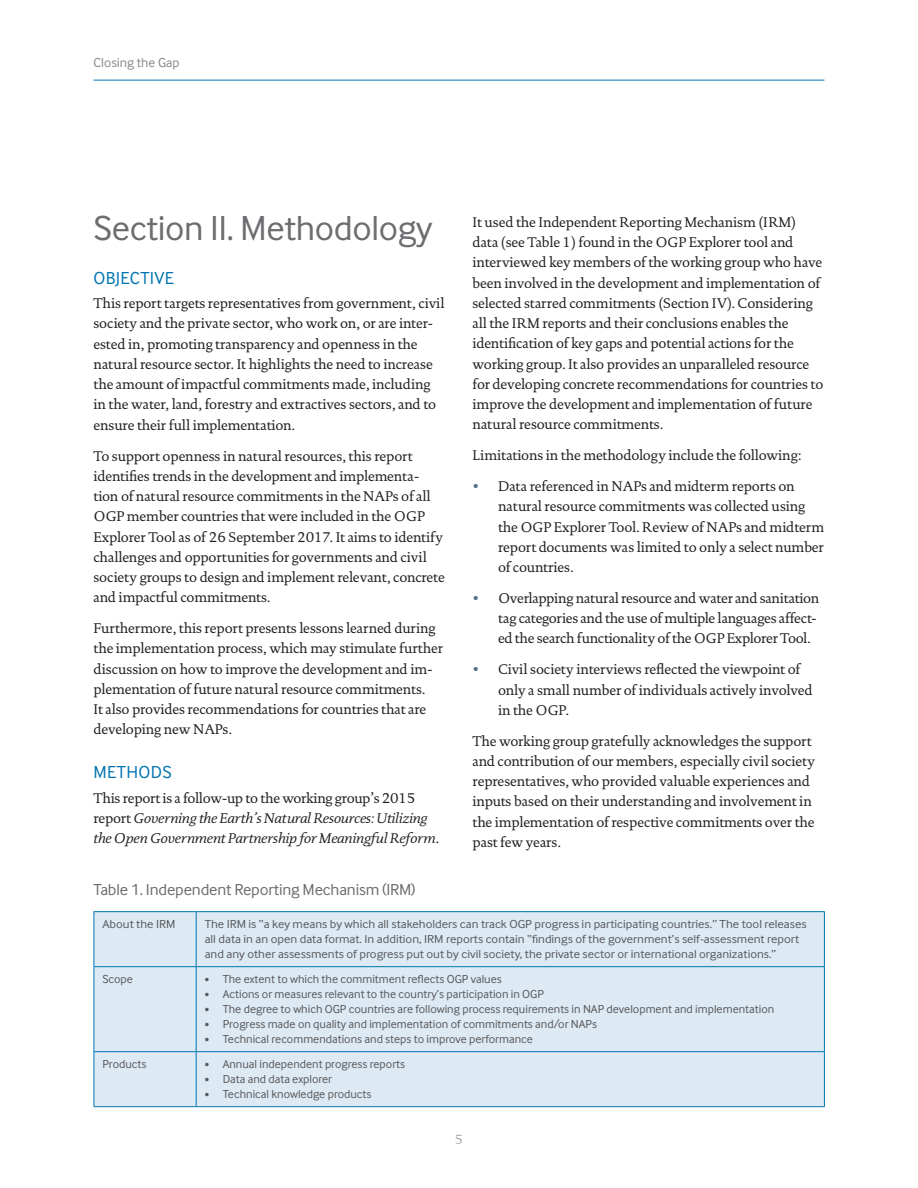
<style>
.page{position:relative;width:918px;height:1188px;background:#fff}
.page>*{position:absolute;margin:0;border:0;box-sizing:border-box;transform-origin:0 0}
.t1{font:36px "Inter Face";letter-spacing:-.01em;color:#6c6d70}
.t2{font:18px "Inter Face";letter-spacing:.02em;color:#0075b0}
.t3{font:16.5px "Inter Face";letter-spacing:-.01em;color:#6c6d70}
.t4{font:14.25px/20.2px "DTL Documenta T";letter-spacing:-.01em;color:#231f20}
.t5{font:italic 14.25px/20.2px "DTL Documenta T";letter-spacing:-.02em;color:#231f20}
.t6{font:13.5px "Inter Face";color:#87898c}
.t7{font:13.5px "DTL Documenta T";color:#a8a9ad}
.t8{font:12px "Inter Face";color:#57585a}
.t9{font:12px/15px "Inter Face";color:#57585a;scale:1.05 1}
.s1{font-style:normal}
.s2{color:#516f85}
.s3{font-size:9px}
</style>
<div class="page">
<hr style="left:94px;top:80px;width:730px;height:1px;background:#0075b0">
<div style="left:95px;top:912px;width:729px;height:194px;background:#ddeaf4"></div>
<hr style="left:94px;top:912px;width:1px;height:54px;background:#0075b0">
<hr style="left:94px;top:967px;width:1px;height:84px;background:#0075b0">
<hr style="left:94px;top:1052px;width:1px;height:54px;background:#0075b0">
<hr style="left:94px;top:911px;width:102px;height:1px;background:#0075b0">
<hr style="left:196px;top:911px;width:629px;height:1px;background:#0075b0">
<hr style="left:196px;top:912px;width:1px;height:54px;background:#0075b0">
<hr style="left:824px;top:912px;width:1px;height:54px;background:#0075b0">
<hr style="left:196px;top:967px;width:1px;height:84px;background:#0075b0">
<hr style="left:824px;top:967px;width:1px;height:84px;background:#0075b0">
<hr style="left:196px;top:1052px;width:1px;height:54px;background:#0075b0">
<hr style="left:824px;top:1052px;width:1px;height:54px;background:#0075b0">
<hr style="left:94px;top:966px;width:102px;height:1px;background:#0075b0">
<hr style="left:196px;top:966px;width:629px;height:1px;background:#0075b0">
<hr style="left:94px;top:1051px;width:102px;height:1px;background:#0075b0">
<hr style="left:196px;top:1051px;width:629px;height:1px;background:#0075b0">
<hr style="left:94px;top:1106px;width:102px;height:1px;background:#0075b0">
<hr style="left:196px;top:1106px;width:629px;height:1px;background:#0075b0">
<p class="t6" style="left:94px;top:55px;width:87px">Closing the Gap</p>
<h1 class="t1" style="left:94px;top:208px;width:340px">Section II. Methodology</h1>
<p class="t2" style="left:94px;top:267px;width:82px">OBJECTIVE</p>
<p class="t4" style="left:94px;top:293px;width:353px">This report targets representatives from government, civil society and the private sector, who work on, or are inter&shy;ested in, promoting transparency and openness in the natural resource sector. It highlights the need to increase the amount of impactful commitments made, including in the water, land, forestry and extractives sectors, and to ensure their full implementation.</p>
<p class="t4" style="left:94px;top:446px;width:353px">To support openness in natural resources, this report identifies trends in the development and implementa&shy;tion of natural resource commitments in the NAPs of all OGP member countries that were included in the OGP Explorer Tool as of 26 September 2017. It aims to identify challenges and opportunities for governments and civil society groups to design and implement relevant, concrete and impactful commitments.</p>
<p class="t4" style="left:94px;top:618px;width:351px">Furthermore, this report presents lessons learned during the implementation process, which may stimulate further discussion on how to improve the development and im&shy;plementation of future natural resource commitments.<br>It also provides recommendations for countries that are developing new NAPs.</p>
<p class="t2" style="left:94px;top:762px;width:80px">METHODS</p>
<p class="t5" style="left:94px;top:787px;width:347px"><span class="s1">This report is a follow-up to the working group’s 2015 report</span> Governing the Earth’s Natural Resources: Utilizing the Open Government Partnership for Meaningful Reform<span class="s1">.</span></p>
<p class="t3" style="left:94px;top:880px;width:324px">Table 1. Independent Reporting Mechanism (IRM)</p>
<p class="t4" style="left:473px;top:212px;width:352px">It used the Independent Reporting Mechanism (IRM) data (see Table 1) found in the OGP Explorer tool and interviewed key members of the working group who have been involved in the development and implementation of selected starred commitments (Section IV). Considering all the IRM reports and their conclusions enables the identification of key gaps and potential actions for the working group. It also provides an unparalleled resource for developing concrete recommendations for countries to improve the development and implementation of future natural resource commitments.</p>
<p class="t4" style="left:473px;top:445px;width:331px">Limitations in the methodology include the following:</p>
<p class="t4" style="left:498px;top:476px;width:328px;text-indent:-26px"><span class="s2">•</span> Data referenced in NAPs and midterm reports on natural resource commitments was collected using the OGP Explorer Tool. Review of NAPs and midterm report documents was limited to only a select number of countries.</p>
<p class="t4" style="left:498px;top:588px;width:323px;text-indent:-26px"><span class="s2">•</span> Overlapping natural resource and water and sanitation tag categories and the use of multiple languages affect&shy;ed the search functionality of the OGP Explorer Tool.</p>
<p class="t4" style="left:498px;top:659px;width:316px;text-indent:-26px"><span class="s2">•</span> Civil society interviews reflected the viewpoint of only a small number of individuals actively involved in the OGP.</p>
<p class="t4" style="left:473px;top:731px;width:344px">The working group gratefully acknowledges the support and contribution of our members, especially civil society representatives, who provided valuable experiences and inputs based on their understanding and involvement in the implementation of respective commitments over the past few years.</p>
<p class="t9" style="left:102px;top:917px;width:71px">About the IRM</p>
<p class="t9" style="left:205px;top:917px;width:575px">The IRM is “a key means by which all stakeholders can track OGP progress in participating countries.” The tool releases all data in an open data format. In addition, IRM reports contain “findings of the government’s self-assessment report and any other assessments of progress put out by civil society, the private sector or international organizations.”</p>
<p class="t8" style="left:102px;top:972px;width:32px">Scope</p>
<p class="t8" style="left:205px;top:972px;width:299px"><span class="s3">•</span> The extent to which the commitment reflects OGP values</p>
<p class="t8" style="left:205px;top:987px;width:341px"><span class="s3">•</span> Actions or measures relevant to the country’s participation in OGP</p>
<p class="t8" style="left:205px;top:1002px;width:571px"><span class="s3">•</span> The degree to which OGP countries are following process requirements in NAP development and implementation</p>
<p class="t8" style="left:205px;top:1017px;width:394px"><span class="s3">•</span> Progress made on quality and implementation of commitments and/or NAPs</p>
<p class="t8" style="left:205px;top:1032px;width:330px"><span class="s3">•</span> Technical recommendations and steps to improve performance</p>
<p class="t8" style="left:102px;top:1057px;width:46px">Products</p>
<p class="t8" style="left:205px;top:1057px;width:202px"><span class="s3">•</span> Annual independent progress reports</p>
<p class="t8" style="left:205px;top:1072px;width:129px"><span class="s3">•</span> Data and data explorer</p>
<p class="t8" style="left:205px;top:1087px;width:168px"><span class="s3">•</span> Technical knowledge products</p>
<p class="t7" style="left:455px;top:1131px;width:10px">5</p>
</div>
